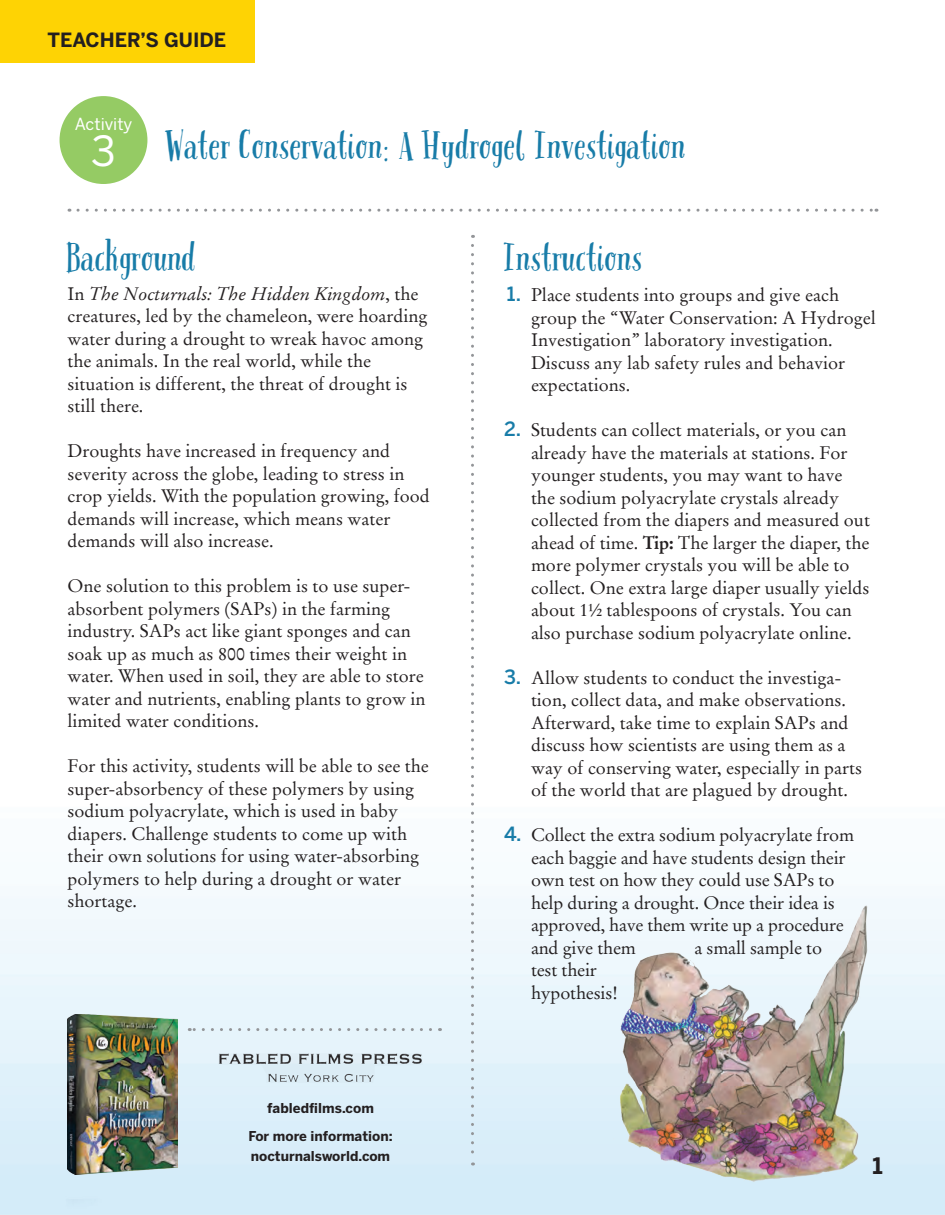
<style>
.page{position:relative;width:945px;height:1215px;background:#fff}
.page>*{position:absolute;margin:0;border:0;box-sizing:border-box;transform-origin:0 0}
.t1{font:41.25px "Benton Sans";color:#fff}
.t2{font:36px "Pacific Northwest Letters";color:#187ca8}
.t3{font:700 22.5px "Benton Sans";color:#231f20}
.t4{font:700 19.5px "Benton Sans";color:#231f20}
.t5{font:18px/22.5px "Stempel Garamond";color:#231f20}
.t6{font:16.5px "Benton Sans";color:#fff}
.t7{font:700 13.5px/19.5px "Benton Sans";color:#231f20}
.s1{font-style:italic}
.s2{font-family:"Benton Sans";font-weight:500;font-size:19.5px;color:#187ca8}
.s3{font-weight:700}
</style>
<div class="page">
<img style="left:0;top:896px;width:944px;height:319px">
<img style="left:613px;top:902px;width:260px;height:282px">
<div style="left:0;top:0;width:254px;height:63px;background:#fed304"></div>
<div style="left:60px;top:96px;width:87px;height:88px;background:#95cb64;border-radius:50%"></div>
<img style="left:68px;top:1014px;width:110px;height:160px">
<img style="left:219px;top:1053px;width:203px;height:30px">
<svg style="left:189px;top:1028px;width:242px;height:3px"></svg>
<svg style="left:78px;top:209px;width:799px;height:3px"></svg>
<svg style="left:471px;top:245px;width:3px;height:921px"></svg>
<p class="t4" style="left:47px;top:28px;width:180px">TEACHER’S GUIDE</p>
<p class="t6" style="left:75px;top:114px;width:59px">Activity</p>
<h1 class="t1" style="left:91px;top:127px;width:26px">3</h1>
<h2 class="t2" style="left:166px;top:123px;width:521px">Water Conservation: A Hydrogel Investigation</h2>
<h2 class="t2" style="left:68px;top:235px;width:131px">Background</h2>
<p class="t5" style="left:68px;top:283px;width:361px">In <span class="s1">The Nocturnals: The Hidden Kingdom</span>, the creatures, led by the chameleon, were hoarding water during a drought to wreak havoc among the animals. In the real world, while the situation is different, the threat of drought is still there.</p>
<p class="t5" style="left:68px;top:440px;width:364px">Droughts have increased in frequency and severity across the globe, leading to stress in crop yields. With the population growing, food demands will increase, which means water demands will also increase.</p>
<p class="t5" style="left:68px;top:575px;width:360px">One solution to this problem is to use super&shy;absorbent polymers (SAPs) in the farming industry. SAPs act like giant sponges and can soak up as much as 800 times their weight in water. When used in soil, they are able to store water and nutrients, enabling plants to grow in limited water conditions.</p>
<p class="t5" style="left:68px;top:755px;width:363px">For this activity, students will be able to see the super-absorbency of these polymers by using sodium polyacrylate, which is used in baby diapers. Challenge students to come up with their own solutions for using water-absorbing polymers to help during a drought or water shortage.</p>
<p class="t7" style="left:267px;top:1098px;width:108px">fabledfilms.com</p>
<p class="t7" style="left:248px;top:1127px;width:146px">For more information: nocturnalsworld.com</p>
<h2 class="t2" style="left:504px;top:235px;width:141px">Instructions</h2>
<p class="t5" style="left:531px;top:284px;width:346px;text-indent:-24px"><span class="s2">1.</span> Place students into groups and give each group the “Water Conservation: A Hydrogel Investigation” laboratory investigation.<br>Discuss any lab safety rules and behavior expectations.</p>
<p class="t5" style="left:531px;top:419px;width:340px;text-indent:-27px"><span class="s2">2.</span> Students can collect materials, or you can already have the materials at stations. For younger students, you may want to have the sodium polyacrylate crystals already collected from the diapers and measured out ahead of time. <span class="s3">Tip:</span> The larger the diaper, the more polymer crystals you will be able to collect. One extra large diaper usually yields about 1½ tablespoons of crystals. You can also purchase sodium polyacrylate online.</p>
<p class="t5" style="left:531px;top:667px;width:333px;text-indent:-27px"><span class="s2">3.</span> Allow students to conduct the investiga&shy;tion, collect data, and make observations.<br>Afterward, take time to explain SAPs and discuss how scientists are using them as a way of conserving water, especially in parts of the world that are plagued by drought.</p>
<p class="t5" style="left:531px;top:824px;width:325px;text-indent:-27px"><span class="s2">4.</span> Collect the extra sodium polyacrylate from each baggie and have students design their own test on how they could use SAPs to help during a drought. Once their idea is approved, have them write up a procedure and give them</p>
<p class="t5" style="left:694px;top:937px;width:129px">a small sample to</p>
<p class="t5" style="left:531px;top:959px;width:89px">test their hypothesis!</p>
<p class="t3" style="left:872px;top:1153px;width:12px">1</p>
</div>
